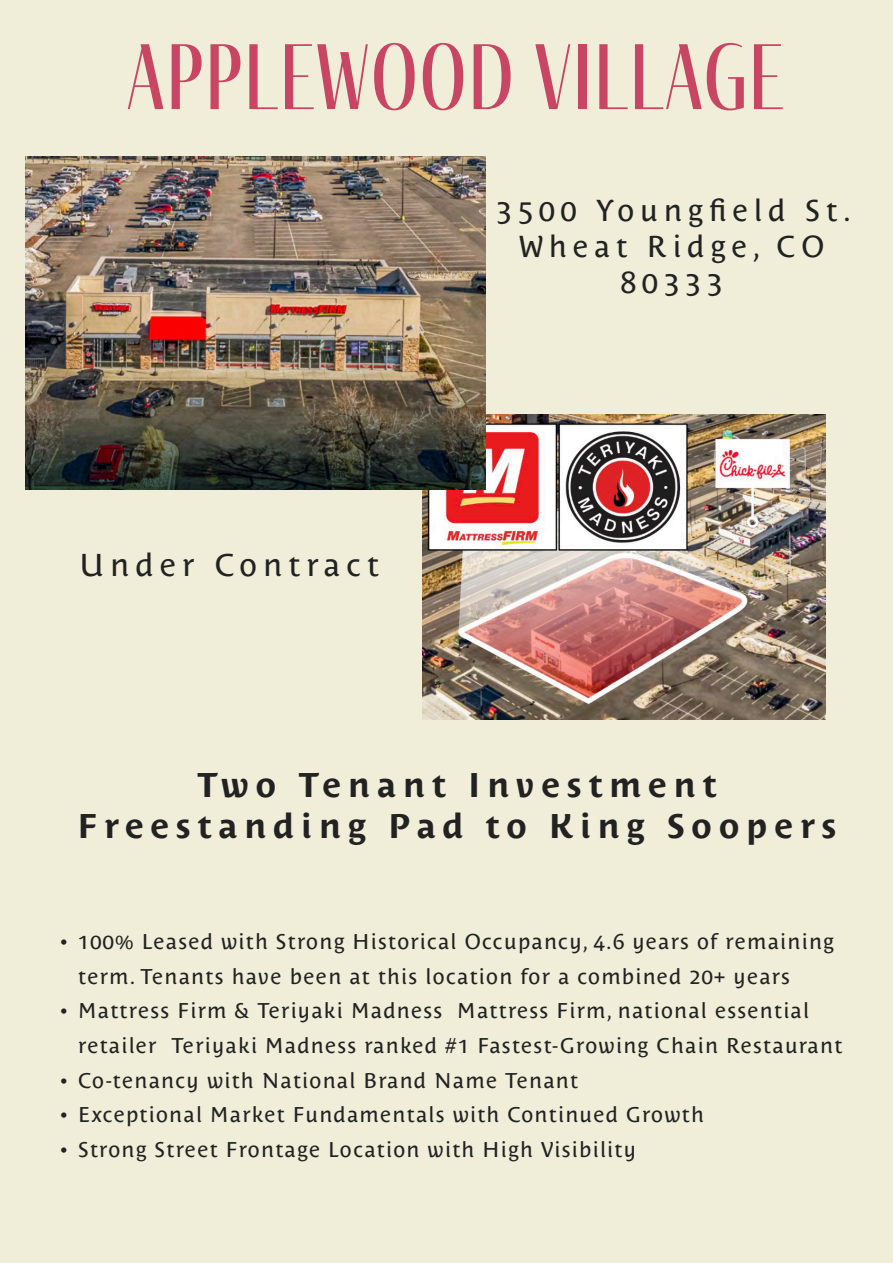
<style>
.page{position:relative;width:893px;height:1263px;background:#f0edd8}
.page>*{position:absolute;margin:0;border:0;box-sizing:border-box;transform-origin:0 0}
.t1{font:95.7px "Fino Sans";color:#c84663}
.t2{font:700 33.9px/40.7px "Costa Std";letter-spacing:.2em;color:#222;text-align:center}
.t3{font:31.35px "Costa Std";letter-spacing:.2em;color:#222}
.t4{font:30px/36px "Costa Std";letter-spacing:.2em;color:#222;text-align:center}
.t5{font:21.15px/34.7px "Costa Std";letter-spacing:.065em;color:#222}
.s1{font-family:"Times New Roman"}
</style>
<div class="page">
<img style="left:422px;top:414px;width:403px;height:306px">
<img style="left:26px;top:157px;width:459px;height:332px">
<h1 class="t1" style="left:126px;top:23px;width:659px">APPLEWOOD VILLAGE</h1>
<h3 class="t3" style="left:79px;top:547px;width:301px">Under Contract</h3>
<h3 class="t4" style="left:496px;top:192px;width:356px">3500 Youngfield St.<br>Wheat Ridge, CO<br>80333</h3>
<h2 class="t2" style="left:77px;top:764px;width:760px">Two Tenant Investment<br>Freestanding Pad to King Soopers</h2>
<p class="t5" style="left:78px;top:924px;width:757px;text-indent:-18px"><span class="s1">•</span> 100% Leased with Strong Historical Occupancy, 4.6 years of remaining term. Tenants have been at this location for a combined 20+ years</p>
<p class="t5" style="left:78px;top:993px;width:765px;text-indent:-18px"><span class="s1">•</span> Mattress Firm &amp; Teriyaki Madness Mattress Firm, national essential retailer Teriyaki Madness ranked #1 Fastest-Growing Chain Restaurant</p>
<p class="t5" style="left:60px;top:1063px;width:519px"><span class="s1">•</span> Co-tenancy with National Brand Name Tenant</p>
<p class="t5" style="left:60px;top:1097px;width:645px"><span class="s1">•</span> Exceptional Market Fundamentals with Continued Growth</p>
<p class="t5" style="left:60px;top:1132px;width:577px"><span class="s1">•</span> Strong Street Frontage Location with High Visibility</p>
</div>
